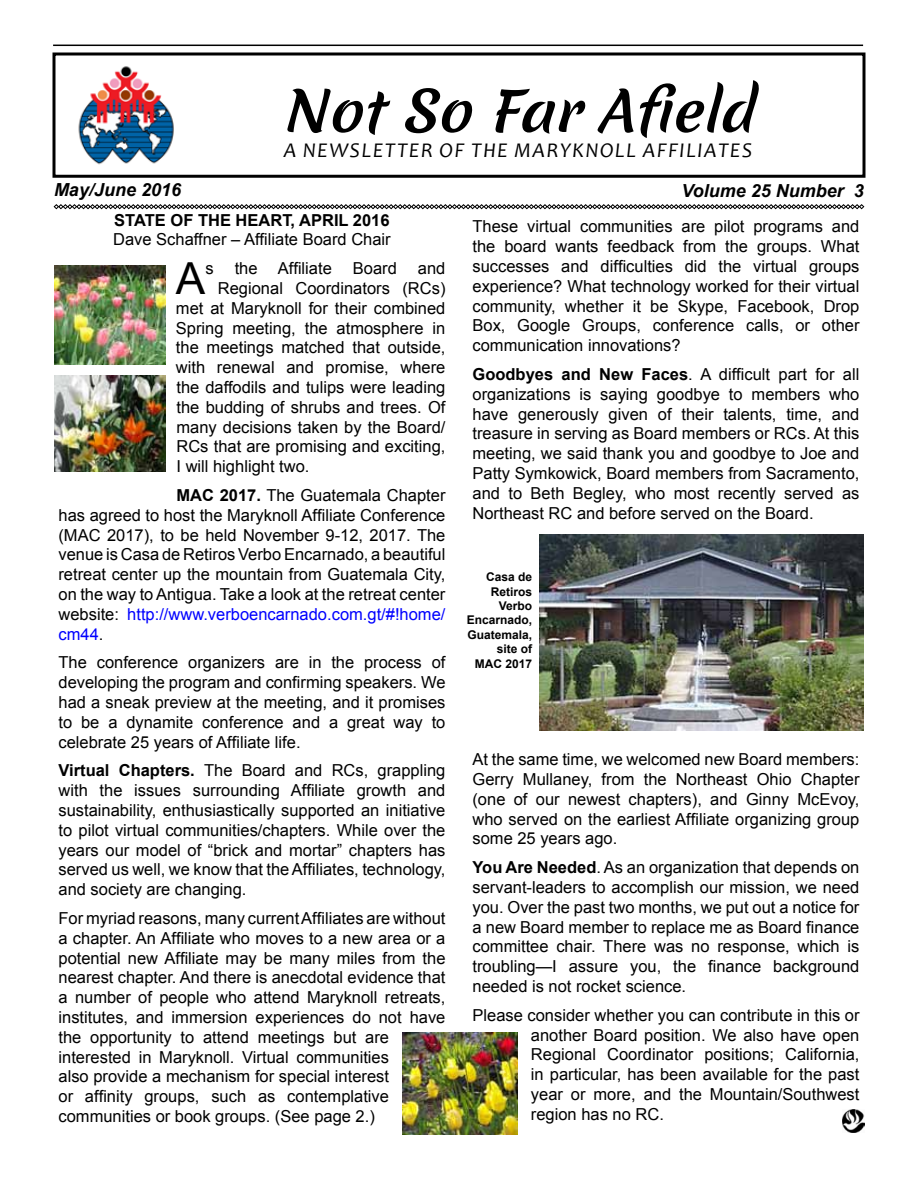
<style>
.page{position:relative;width:918px;height:1188px;background:#fff}
.page>*{position:absolute;margin:0;border:0;box-sizing:border-box;transform-origin:0 0}
.t1{font:italic 54px "Merienda One";color:#000}
.t2{font:44.1px "Arial";color:#000}
.t3{font:italic 21px "Candara";letter-spacing:.08em;color:#000}
.t4{font:italic 700 18px "Arial";color:#000}
.t5{font:16.5px/19.8px "Arial";color:#000;text-align:justify}
.t6{font:700 16.5px "Arial";color:#000}
.t7{font:700 12px/14.4px "Arial";color:#000;text-align:right}
.s1{font-weight:700}
.s2{color:#00f}
</style>
<div class="page">
<hr style="left:53px;top:45px;width:810px;height:1px;background:#000">
<div style="left:52px;top:52px;width:814px;height:126px;border:3px solid #000"></div>
<img style="left:78px;top:66px;width:96px;height:99px">
<svg style="left:54px;top:204px;width:810px;height:5px"></svg>
<img style="left:54px;top:375px;width:112px;height:96px">
<img style="left:54px;top:266px;width:111px;height:98px">
<img style="left:403px;top:1032px;width:114px;height:103px">
<img style="left:540px;top:535px;width:324px;height:196px">
<img style="left:842px;top:1109px;width:23px;height:23px">
<h1 class="t1" style="left:282px;top:72px;width:485px">Not So Far Afield</h1>
<p class="t3" style="left:284px;top:137px;width:470px">A NEWSLETTER OF THE MARYKNOLL AFFILIATES</p>
<p class="t4" style="left:54px;top:177px;width:129px">May/June 2016</p>
<p class="t4" style="left:682px;top:178px;width:184px">Volume 25 Number 3</p>
<p class="t6" style="left:114px;top:209px;width:277px">State of the Heart, April 2016</p>
<p class="t5" style="left:113px;top:230px;width:279px">Dave Schaffner – Affiliate Board Chair</p>
<h2 class="t2" style="left:176px;top:250px;width:31px">A</h2>
<p class="t5" style="left:205px;top:259px;width:10px">s</p>
<p class="t5" style="left:235px;top:259px;width:99px">the Affiliate</p>
<p class="t5" style="left:353px;top:259px;width:46px">Board</p>
<p class="t5" style="left:418px;top:259px;width:29px">and</p>
<p class="t5" style="left:473px;top:217px;width:389px">These virtual communities are pilot programs and the board wants feedback from the groups. What successes and difficulties did the virtual groups experience? What technology worked for their virtual community, whether it be Skype, Facebook, Drop Box, Google Groups, conference calls, or other communication innovations?</p>
<p class="t5" style="left:473px;top:365px;width:389px"><span class="s1">Goodbyes and New Faces</span>. A difficult part for all organizations is saying goodbye to members who have generously given of their talents, time, and treasure in serving as Board members or RCs. At this meeting, we said thank you and goodbye to Joe and Patty Symkowick, Board members from Sacramento, and to Beth Begley, who most recently served as Northeast RC and before served on the Board.</p>
<p class="t5" style="left:218px;top:278px;width:229px">Regional Coordinators (RCs)</p>
<p class="t5" style="left:176px;top:298px;width:271px">met at Maryknoll for their combined</p>
<p class="t5" style="left:176px;top:318px;width:271px">Spring meeting, the atmosphere in</p>
<p class="t5" style="left:176px;top:338px;width:271px">the meetings matched that outside,</p>
<p class="t5" style="left:176px;top:358px;width:271px">with renewal and promise, where</p>
<p class="t5" style="left:176px;top:377px;width:270px">the daffodils and tulips were leading</p>
<p class="t5" style="left:176px;top:397px;width:270px">the budding of shrubs and trees. Of</p>
<p class="t5" style="left:176px;top:417px;width:270px">many decisions taken by the Board/</p>
<p class="t5" style="left:176px;top:437px;width:270px">RCs that are promising and exciting,</p>
<p class="t5" style="left:176px;top:457px;width:134px">I will highlight two.</p>
<p class="t5" style="left:59px;top:485px;width:388px;text-indent:118px"><span class="s1">MAC 2017.</span> The Guatemala Chapter has agreed to host the Maryknoll Affiliate Conference (MAC 2017), to be held November 9-12, 2017. The venue is Casa de Retiros Verbo Encarnado, a beautiful retreat center up the mountain from Guatemala City, on the way to Antigua. Take a look at the retreat center website: <span class="s2">http://www.verboencarnado.com.gt/#!home/ cm44</span>.</p>
<p class="t5" style="left:59px;top:653px;width:389px">The conference organizers are in the process of developing the program and confirming speakers. We had a sneak preview at the meeting, and it promises to be a dynamite conference and a great way to celebrate 25 years of Affiliate life.</p>
<p class="t5" style="left:59px;top:761px;width:389px"><span class="s1">Virtual Chapters.</span> The Board and RCs, grappling with the issues surrounding Affiliate growth and sustainability, enthusiastically supported an initiative to pilot virtual communities/chapters. While over the years our model of “brick and mortar” chapters has served us well, we know that the Affiliates, technology, and society are changing.</p>
<p class="t5" style="left:59px;top:908px;width:389px;text-align:left">For myriad reasons, many current Affiliates are without a chapter. An Affiliate who moves to a new area or a potential new Affiliate may be many miles from the nearest chapter. And there is anecdotal evidence that a number of people who attend Maryknoll retreats, institutes, and immersion experiences do not have the opportunity to attend meetings but are interested in Maryknoll. Virtual communities<br>also provide a mechanism for special interest<br>or affinity groups, such as contemplative communities or book groups. (See page 2.)</p>
<p class="t7" style="left:467px;top:570px;width:67px">Casa de<br>Retiros<br>Verbo<br>Encarnado,<br>Guatemala, site of<br>MAC 2017</p>
<p class="t5" style="left:473px;top:750px;width:389px">At the same time, we welcomed new Board members:<br>Gerry Mullaney, from the Northeast Ohio Chapter (one of our newest chapters), and Ginny McEvoy, who served on the earliest Affiliate organizing group some 25 years ago.</p>
<p class="t5" style="left:473px;top:858px;width:388px"><span class="s1">You Are Needed</span>. As an organization that depends on servant-leaders to accomplish our mission, we need you. Over the past two months, we put out a notice for a new Board member to replace me as Board finance committee chair. There was no response, which is troubling—I assure you, the finance background needed is not rocket science.</p>
<p class="t5" style="left:531px;top:1005px;width:330px;text-indent:-58px">Please consider whether you can contribute in this or another Board position. We also have open Regional Coordinator positions; California, in particular, has been available for the past year or more, and the Mountain/Southwest region has no RC.</p>
</div>
